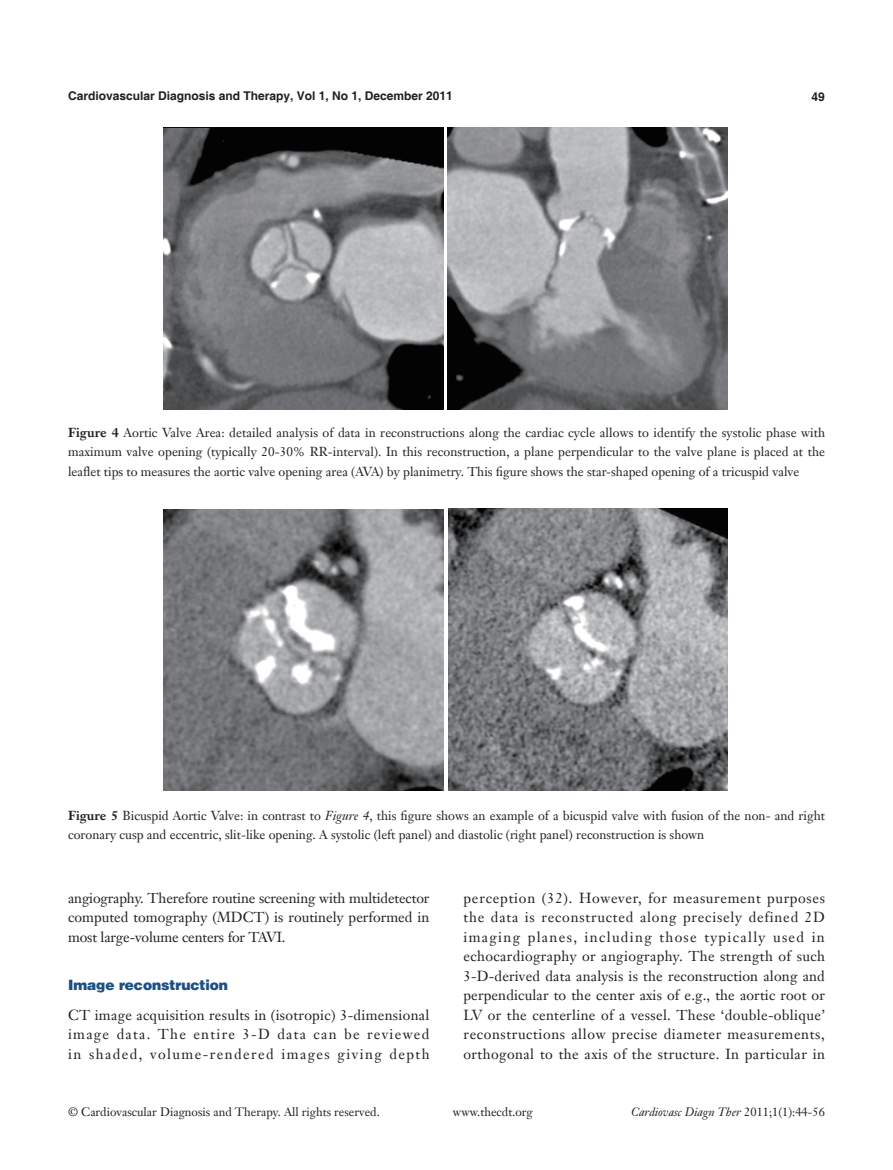
<style>
.page{position:relative;width:893px;height:1170px;background:#fff}
.page>*{position:absolute;margin:0;border:0;box-sizing:border-box;transform-origin:0 0}
.t1{font:14.25px/19.5px "Janson Text LT";letter-spacing:.03em;color:#231f20;text-align:justify}
.t2{font:900 14.25px "Helvetica";color:#1c5085}
.t3{font:12.75px/19.5px "Janson Text LT";color:#231f20;text-align:justify}
.t4{font:12px "Janson Text LT";color:#231f20}
.t5{font:700 12px "Helvetica";color:#231f20}
.t6{font:italic 12px "Janson Text LT";color:#231f20}
.s1{font-weight:700}
.s2{font-style:italic}
.s3{font-style:normal}
</style>
<div class="page">
<img style="left:163px;top:128px;width:280px;height:281px">
<img style="left:448px;top:128px;width:280px;height:281px">
<img style="left:163px;top:509px;width:280px;height:281px">
<img style="left:448px;top:509px;width:280px;height:281px">
<p class="t5" style="left:68px;top:88px;width:386px">Cardiovascular Diagnosis and Therapy, Vol 1, No 1, December 2011</p>
<p class="t5" style="left:812px;top:89px;width:15px">49</p>
<p class="t3" style="left:68px;top:422px;width:759px"><span class="s1">Figure 4</span> Aortic Valve Area: detailed analysis of data in reconstructions along the cardiac cycle allows to identify the systolic phase with maximum valve opening (typically 20-30% RR-interval). In this reconstruction, a plane perpendicular to the valve plane is placed at the leaflet tips to measures the aortic valve opening area (AVA) by planimetry. This figure shows the star-shaped opening of a tricuspid valve</p>
<p class="t3" style="left:68px;top:805px;width:758px"><span class="s1">Figure 5</span> Bicuspid Aortic Valve: in contrast to <span class="s2">Figure 4</span>, this figure shows an example of a bicuspid valve with fusion of the non- and right coronary cusp and eccentric, slit-like opening. A systolic (left panel) and diastolic (right panel) reconstruction is shown</p>
<p class="t1" style="left:68px;top:887px;width:363px">angiography. Therefore routine screening with multidetector computed tomography (MDCT) is routinely performed in most large-volume centers for TAVI.</p>
<p class="t2" style="left:68px;top:975px;width:162px">Image reconstruction</p>
<p class="t1" style="left:68px;top:1004px;width:363px">CT image acquisition results in (isotropic) 3-dimensional image data. The entire 3-D data can be reviewed in shaded, volume-rendered images giving depth</p>
<p class="t1" style="left:463px;top:887px;width:363px">perception (32). However, for measurement purposes the data is reconstructed along precisely defined 2D imaging planes, including those typically used in echocardiography or angiography. The strength of such 3-D-derived data analysis is the reconstruction along and perpendicular to the center axis of e.g., the aortic root or LV or the centerline of a vessel. These ‘double-oblique’ reconstructions allow precise diameter measurements, orthogonal to the axis of the structure. In particular in</p>
<p class="t4" style="left:68px;top:1104px;width:313px">© Cardiovascular Diagnosis and Therapy. All rights reserved.</p>
<p class="t4" style="left:453px;top:1104px;width:81px">www.thecdt.org</p>
<p class="t6" style="left:631px;top:1104px;width:195px">Cardiovasc Diagn Ther <span class="s3">2011;1(1):44-56</span></p>
</div>
